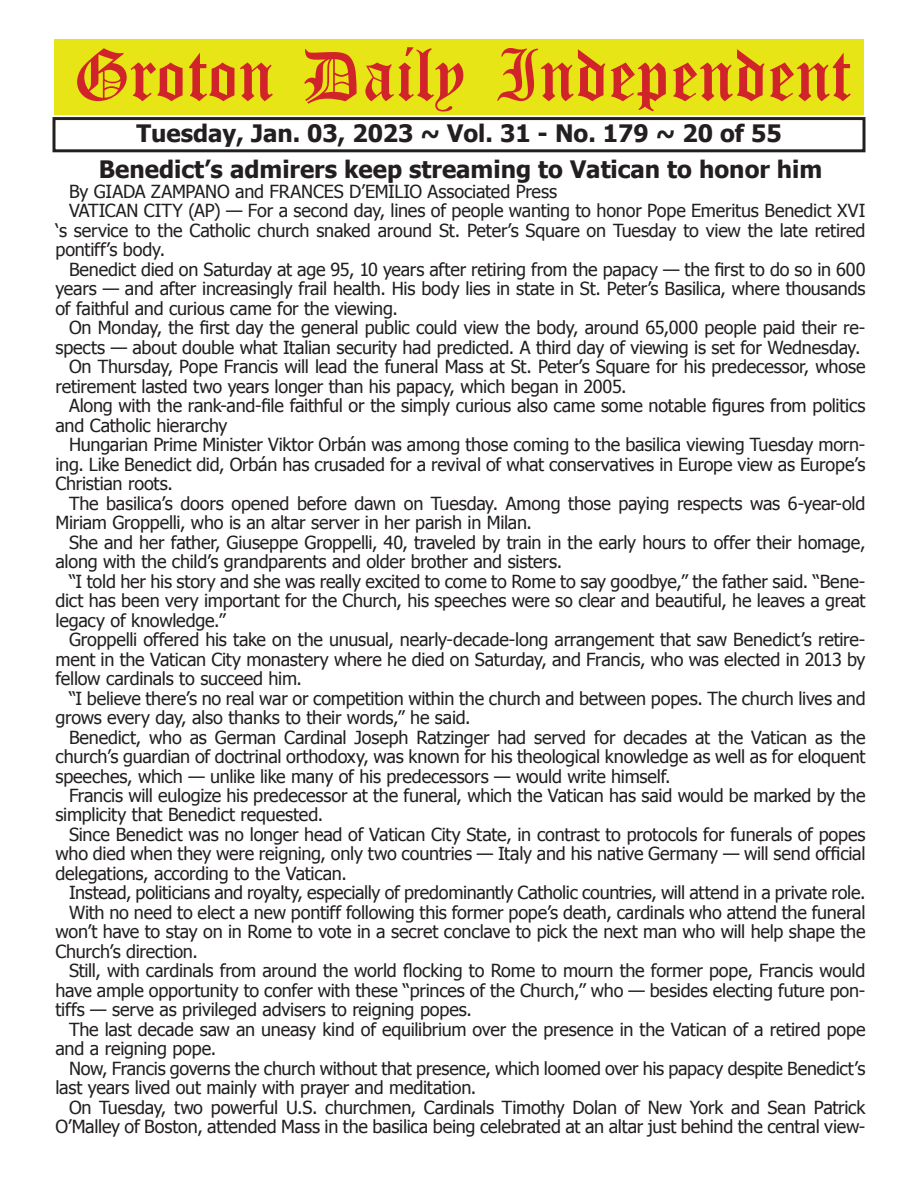
<style>
.page{position:relative;width:918px;height:1188px;background:#fff}
.page>*{position:absolute;margin:0;border:0;box-sizing:border-box;transform-origin:0 0}
.t1{font:54px "Old English Five";color:#d1232a}
.t2{font:700 24px "Tahoma";color:#231f20}
.t3{font:18px "Tahoma";letter-spacing:-.01em;color:#231f20}
</style>
<div class="page">
<div style="left:52px;top:117px;width:814px;height:35px;border:3px solid #231f20"></div>
<div style="left:54px;top:40px;width:810px;height:75px;background:#e7e515"></div>
<h1 class="t1" style="left:73px;top:50px;width:779px">Groton Daily Independent</h1>
<h2 class="t2" style="left:137px;top:116px;width:647px">Tuesday, Jan. 03, 2023 ~ Vol. 31 - No. 179 ~ 20 of 55</h2>
<h2 class="t2" style="left:99px;top:153px;width:725px">Benedict’s admirers keep streaming to Vatican to honor him</h2>
<p class="t3" style="left:69px;top:179px;width:490px">By GIADA ZAMPANO and FRANCES D’EMILIO Associated Press</p>
<p class="t3" style="left:69px;top:199px;width:798px">VATICAN CITY (AP) — For a second day, lines of people wanting to honor Pope Emeritus Benedict XVI</p>
<p class="t3" style="left:56px;top:218px;width:812px">‘s service to the Catholic church snaked around St. Peter’s Square on Tuesday to view the late retired</p>
<p class="t3" style="left:56px;top:238px;width:111px">pontiff’s body.</p>
<p class="t3" style="left:69px;top:257px;width:798px">Benedict died on Saturday at age 95, 10 years after retiring from the papacy — the first to do so in 600</p>
<p class="t3" style="left:56px;top:277px;width:812px">years — and after increasingly frail health. His body lies in state in St. Peter’s Basilica, where thousands</p>
<p class="t3" style="left:56px;top:296px;width:344px">of faithful and curious came for the viewing.</p>
<p class="t3" style="left:69px;top:316px;width:798px">On Monday, the first day the general public could view the body, around 65,000 people paid their re-</p>
<p class="t3" style="left:56px;top:335px;width:807px">spects — about double what Italian security had predicted. A third day of viewing is set for Wednesday.</p>
<p class="t3" style="left:69px;top:355px;width:798px">On Thursday, Pope Francis will lead the funeral Mass at St. Peter’s Square for his predecessor, whose</p>
<p class="t3" style="left:56px;top:374px;width:573px">retirement lasted two years longer than his papacy, which began in 2005.</p>
<p class="t3" style="left:69px;top:394px;width:798px">Along with the rank-and-file faithful or the simply curious also came some notable figures from politics</p>
<p class="t3" style="left:56px;top:413px;width:173px">and Catholic hierarchy</p>
<p class="t3" style="left:69px;top:433px;width:798px">Hungarian Prime Minister Viktor Orbán was among those coming to the basilica viewing Tuesday morn-</p>
<p class="t3" style="left:56px;top:452px;width:811px">ing. Like Benedict did, Orbán has crusaded for a revival of what conservatives in Europe view as Europe’s</p>
<p class="t3" style="left:56px;top:471px;width:119px">Christian roots.</p>
<p class="t3" style="left:69px;top:491px;width:798px">The basilica’s doors opened before dawn on Tuesday. Among those paying respects was 6-year-old</p>
<p class="t3" style="left:56px;top:510px;width:478px">Miriam Groppelli, who is an altar server in her parish in Milan.</p>
<p class="t3" style="left:69px;top:530px;width:798px">She and her father, Giuseppe Groppelli, 40, traveled by train in the early hours to offer their homage,</p>
<p class="t3" style="left:56px;top:549px;width:508px">along with the child’s grandparents and older brother and sisters.</p>
<p class="t3" style="left:69px;top:569px;width:798px">“I told her his story and she was really excited to come to Rome to say goodbye,” the father said. “Bene-</p>
<p class="t3" style="left:56px;top:588px;width:811px">dict has been very important for the Church, his speeches were so clear and beautiful, he leaves a great</p>
<p class="t3" style="left:56px;top:608px;width:172px">legacy of knowledge.”</p>
<p class="t3" style="left:69px;top:627px;width:798px">Groppelli offered his take on the unusual, nearly-decade-long arrangement that saw Benedict’s retire-</p>
<p class="t3" style="left:56px;top:647px;width:812px">ment in the Vatican City monastery where he died on Saturday, and Francis, who was elected in 2013 by</p>
<p class="t3" style="left:56px;top:666px;width:248px">fellow cardinals to succeed him.</p>
<p class="t3" style="left:69px;top:686px;width:798px">“I believe there’s no real war or competition within the church and between popes. The church lives and</p>
<p class="t3" style="left:56px;top:705px;width:417px">grows every day, also thanks to their words,” he said.</p>
<p class="t3" style="left:69px;top:725px;width:798px">Benedict, who as German Cardinal Joseph Ratzinger had served for decades at the Vatican as the</p>
<p class="t3" style="left:56px;top:744px;width:812px">church’s guardian of doctrinal orthodoxy, was known for his theological knowledge as well as for eloquent</p>
<p class="t3" style="left:56px;top:764px;width:617px">speeches, which — unlike like many of his predecessors — would write himself.</p>
<p class="t3" style="left:69px;top:783px;width:798px">Francis will eulogize his predecessor at the funeral, which the Vatican has said would be marked by the</p>
<p class="t3" style="left:56px;top:803px;width:269px">simplicity that Benedict requested.</p>
<p class="t3" style="left:69px;top:822px;width:798px">Since Benedict was no longer head of Vatican City State, in contrast to protocols for funerals of popes</p>
<p class="t3" style="left:56px;top:842px;width:812px">who died when they were reigning, only two countries — Italy and his native Germany — will send official</p>
<p class="t3" style="left:56px;top:861px;width:293px">delegations, according to the Vatican.</p>
<p class="t3" style="left:69px;top:881px;width:798px">Instead, politicians and royalty, especially of predominantly Catholic countries, will attend in a private role.</p>
<p class="t3" style="left:69px;top:900px;width:798px">With no need to elect a new pontiff following this former pope’s death, cardinals who attend the funeral</p>
<p class="t3" style="left:56px;top:920px;width:811px">won’t have to stay on in Rome to vote in a secret conclave to pick the next man who will help shape the</p>
<p class="t3" style="left:56px;top:939px;width:144px">Church’s direction.</p>
<p class="t3" style="left:69px;top:959px;width:798px">Still, with cardinals from around the world flocking to Rome to mourn the former pope, Francis would</p>
<p class="t3" style="left:56px;top:978px;width:812px">have ample opportunity to confer with these “princes of the Church,’’ who — besides electing future pon-</p>
<p class="t3" style="left:56px;top:998px;width:418px">tiffs — serve as privileged advisers to reigning popes.</p>
<p class="t3" style="left:69px;top:1017px;width:798px">The last decade saw an uneasy kind of equilibrium over the presence in the Vatican of a retired pope</p>
<p class="t3" style="left:56px;top:1037px;width:162px">and a reigning pope.</p>
<p class="t3" style="left:69px;top:1056px;width:798px">Now, Francis governs the church without that presence, which loomed over his papacy despite Benedict’s</p>
<p class="t3" style="left:56px;top:1076px;width:422px">last years lived out mainly with prayer and meditation.</p>
<p class="t3" style="left:69px;top:1095px;width:798px">On Tuesday, two powerful U.S. churchmen, Cardinals Timothy Dolan of New York and Sean Patrick</p>
<p class="t3" style="left:56px;top:1115px;width:812px">O’Malley of Boston, attended Mass in the basilica being celebrated at an altar just behind the central view-</p>
</div>
